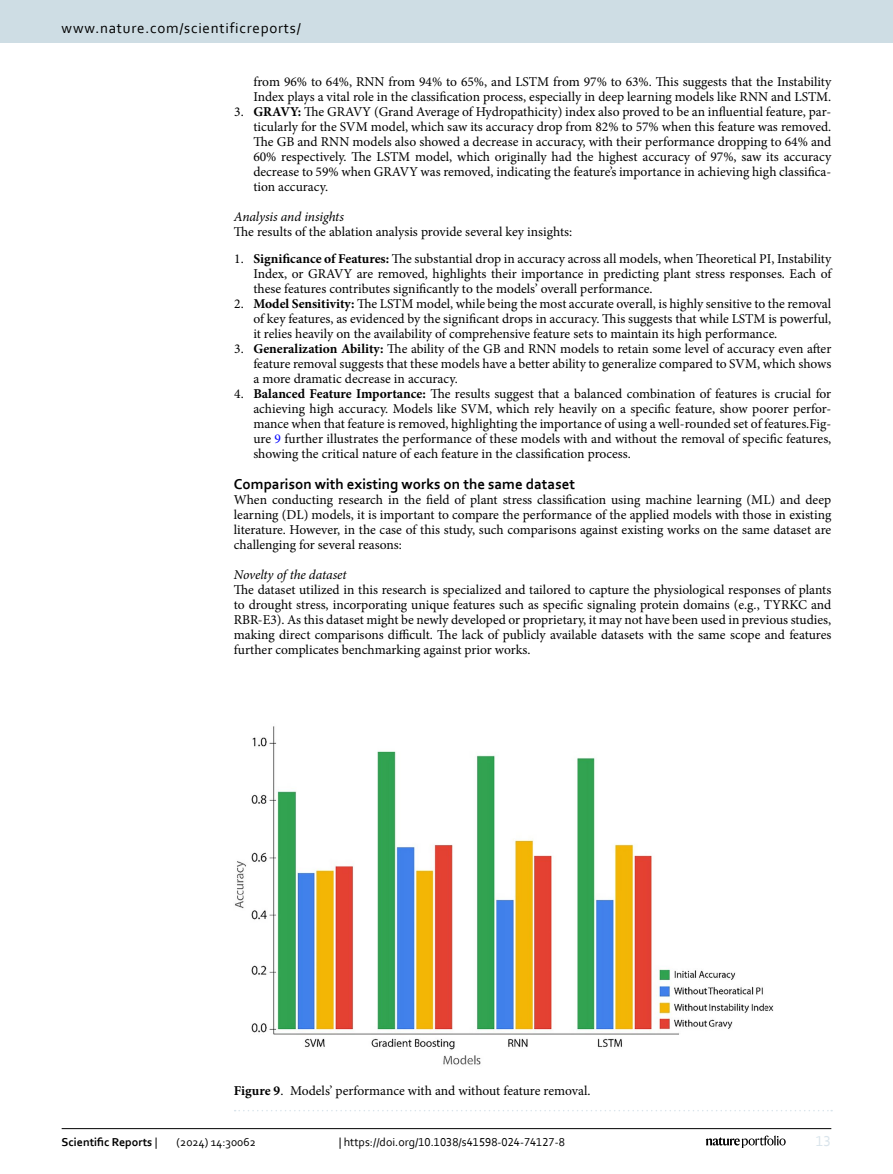
<style>
.page{position:relative;width:893px;height:1174px;background:#fff}
.page>*{position:absolute;margin:0;border:0;box-sizing:border-box;transform-origin:0 0}
.Head_2{font:700 15px "Corbel";color:#000}
.t1{font:15px "Corbel";letter-spacing:.05em;color:#000}
.t2{font:15px "Corbel";color:#d9e4eb}
.Ordered_L1_1_1{font:13.5px/15px "Minion Pro";color:#000;text-align:justify}
.Body_Text{font:13.5px/15px "Minion Pro";color:#000;text-align:justify}
.Ordered_L1_1_2{font:13.5px/15px "Minion Pro";color:#000}
.Figure_Caption{font:13.5px "Minion Pro";letter-spacing:-.005em;color:#000}
.Head_3{font:italic 13.5px "Minion Pro";letter-spacing:-.01em;color:#000}
.t3{font:12px "Corbel";color:#000}
.t4{font:700 12px "Corbel";color:#000}
.s1{font-weight:700}
.s2{color:#00f}
.s3{font-weight:400}
</style>
<div class="page">
<img style="left:235px;top:726px;width:538px;height:339px">
<svg style="left:235px;top:1110px;width:597px;height:1px"></svg>
<hr style="left:62px;top:1128px;width:769px;height:1px;background:#000">
<svg style="left:706px;top:1135px;width:80px;height:12px"></svg>
<div style="left:0;top:0;width:893px;height:43px;background:#cedde4"></div>
<p class="t1" style="left:62px;top:18px;width:241px">www.nature.com/scientificreports/</p>
<p class="Ordered_L1_1_2" style="left:253px;top:74px;width:579px">from 96% to 64%, RNN from 94% to 65%, and LSTM from 97% to 63%. This suggests that the Instability<br>Index plays a vital role in the classification process, especially in deep learning models like RNN and LSTM.</p>
<p class="Ordered_L1_1_2" style="left:253px;top:104px;width:579px;text-align:justify;text-indent:-19px">3. <span class="s1">GRAVY:</span> The GRAVY (Grand Average of Hydropathicity) index also proved to be an influential feature, par&shy;ticularly for the SVM model, which saw its accuracy drop from 82% to 57% when this feature was removed.<br>The GB and RNN models also showed a decrease in accuracy, with their performance dropping to 64% and 60% respectively. The LSTM model, which originally had the highest accuracy of 97%, saw its accuracy decrease to 59% when GRAVY was removed, indicating the feature’s importance in achieving high classifica&shy;tion accuracy.</p>
<p class="Head_3" style="left:234px;top:207px;width:112px">Analysis and insights</p>
<p class="Body_Text" style="left:234px;top:224px;width:340px">The results of the ablation analysis provide several key insights:</p>
<p class="Ordered_L1_1_1" style="left:253px;top:252px;width:579px;text-indent:-19px">1. <span class="s1">Significance of Features:</span> The substantial drop in accuracy across all models, when Theoretical PI, Instability Index, or GRAVY are removed, highlights their importance in predicting plant stress responses. Each of these features contributes significantly to the models’ overall performance.</p>
<p class="Ordered_L1_1_1" style="left:253px;top:297px;width:579px;text-indent:-19px">2. <span class="s1">Model Sensitivity:</span> The LSTM model, while being the most accurate overall, is highly sensitive to the removal of key features, as evidenced by the significant drops in accuracy. This suggests that while LSTM is powerful, it relies heavily on the availability of comprehensive feature sets to maintain its high performance.</p>
<p class="Ordered_L1_1_1" style="left:253px;top:342px;width:579px;text-indent:-19px">3. <span class="s1">Generalization Ability:</span> The ability of the GB and RNN models to retain some level of accuracy even after feature removal suggests that these models have a better ability to generalize compared to SVM, which shows a more dramatic decrease in accuracy.</p>
<p class="Ordered_L1_1_1" style="left:253px;top:387px;width:579px;text-indent:-19px">4. <span class="s1">Balanced Feature Importance:</span> The results suggest that a balanced combination of features is crucial for achieving high accuracy. Models like SVM, which rely heavily on a specific feature, show poorer perfor&shy;mance when that feature is removed, highlighting the importance of using a well-rounded set of features.Fig&shy;ure <span class="s2">9</span> further illustrates the performance of these models with and without the removal of specific features, showing the critical nature of each feature in the classification process.</p>
<p class="Head_2" style="left:234px;top:474px;width:343px">Comparison with existing works on the same dataset</p>
<p class="Body_Text" style="left:234px;top:492px;width:599px">When conducting research in the field of plant stress classification using machine learning (ML) and deep learning (DL) models, it is important to compare the performance of the applied models with those in existing literature. However, in the case of this study, such comparisons against existing works on the same dataset are challenging for several reasons:</p>
<p class="Head_3" style="left:234px;top:565px;width:114px">Novelty of the dataset</p>
<p class="Body_Text" style="left:234px;top:582px;width:599px">The dataset utilized in this research is specialized and tailored to capture the physiological responses of plants to drought stress, incorporating unique features such as specific signaling protein domains (e.g., TYRKC and RBR-E3). As this dataset might be newly developed or proprietary, it may not have been used in previous studies, making direct comparisons difficult. The lack of publicly available datasets with the same scope and features further complicates benchmarking against prior works.</p>
<p class="Figure_Caption" style="left:234px;top:1082px;width:358px"><span class="s1">Figure 9</span>. Models’ performance with and without feature removal.</p>
<p class="t4" style="left:62px;top:1134px;width:97px">Scientific Reports <span class="s3">|</span></p>
<p class="t3" style="left:177px;top:1134px;width:81px">(2024) 14:30062</p>
<p class="t3" style="left:339px;top:1134px;width:228px">| https://doi.org/10.1038/s41598-024-74127-8</p>
<p class="t2" style="left:816px;top:1132px;width:17px">13</p>
</div>
